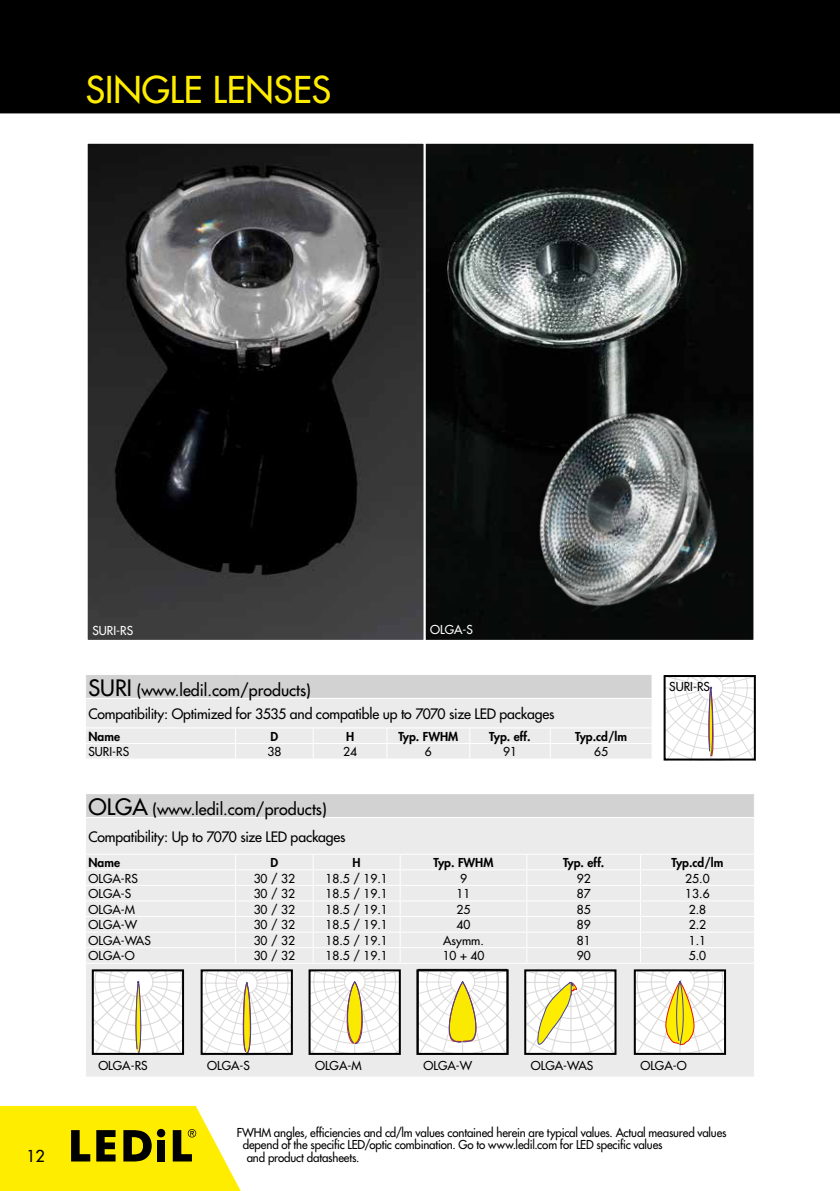
<style>
.page{position:relative;width:840px;height:1191px;background:#fff}
.page>*{position:absolute;margin:0;border:0;box-sizing:border-box;transform-origin:0 0}
.t1{font:500 36px "Futura Std";color:#ffed00}
.t2{font:500 16px "Futura Std";color:#000}
.t3{font:500 14px "Futura Std";letter-spacing:-.015em;color:#000}
.t4{font:500 12px "Futura Std";letter-spacing:-.005em;color:#000}
.t5{font:500 12px/12px "Futura Std";letter-spacing:-.005em;color:#000;scale:.96 1}
.t6{font:800 12px "Futura Std";color:#000}
.t7{font:500 12px "Futura Std";color:#fff}
.s1{font-size:22px}
</style>
<div class="page">
<div style="left:0;top:0;width:839px;height:113px;background:#000"></div>
<svg style="left:0;top:1106px;width:241px;height:85px;background:#e5d718"></svg>
<div style="left:86px;top:793px;width:668px;height:24px;background:#d2d2d2"></div>
<div style="left:86px;top:818px;width:667px;height:258px;background:#ebebeb"></div>
<hr style="left:85px;top:793px;width:150px;height:1px;background:#fff">
<hr style="left:235px;top:793px;width:78px;height:1px;background:#fff">
<hr style="left:313px;top:793px;width:87px;height:1px;background:#fff">
<hr style="left:400px;top:793px;width:126px;height:1px;background:#fff">
<hr style="left:526px;top:793px;width:114px;height:1px;background:#fff">
<hr style="left:640px;top:793px;width:114px;height:1px;background:#fff">
<hr style="left:85px;top:853px;width:150px;height:1px;background:#fff">
<hr style="left:235px;top:853px;width:78px;height:1px;background:#fff">
<hr style="left:313px;top:853px;width:87px;height:1px;background:#fff">
<hr style="left:400px;top:853px;width:126px;height:1px;background:#fff">
<hr style="left:526px;top:853px;width:114px;height:1px;background:#fff">
<hr style="left:640px;top:853px;width:114px;height:1px;background:#fff">
<hr style="left:85px;top:869px;width:150px;height:1px;background:#fff">
<hr style="left:235px;top:869px;width:78px;height:1px;background:#fff">
<hr style="left:313px;top:869px;width:87px;height:1px;background:#fff">
<hr style="left:400px;top:869px;width:126px;height:1px;background:#fff">
<hr style="left:526px;top:869px;width:114px;height:1px;background:#fff">
<hr style="left:640px;top:869px;width:114px;height:1px;background:#fff">
<hr style="left:85px;top:885px;width:150px;height:1px;background:#fff">
<hr style="left:235px;top:885px;width:78px;height:1px;background:#fff">
<hr style="left:313px;top:885px;width:87px;height:1px;background:#fff">
<hr style="left:400px;top:885px;width:126px;height:1px;background:#fff">
<hr style="left:526px;top:885px;width:114px;height:1px;background:#fff">
<hr style="left:640px;top:885px;width:114px;height:1px;background:#fff">
<hr style="left:85px;top:900px;width:150px;height:1px;background:#fff">
<hr style="left:235px;top:900px;width:78px;height:1px;background:#fff">
<hr style="left:313px;top:900px;width:87px;height:1px;background:#fff">
<hr style="left:400px;top:900px;width:126px;height:1px;background:#fff">
<hr style="left:526px;top:900px;width:114px;height:1px;background:#fff">
<hr style="left:640px;top:900px;width:114px;height:1px;background:#fff">
<hr style="left:85px;top:916px;width:150px;height:1px;background:#fff">
<hr style="left:235px;top:916px;width:78px;height:1px;background:#fff">
<hr style="left:313px;top:916px;width:87px;height:1px;background:#fff">
<hr style="left:400px;top:916px;width:126px;height:1px;background:#fff">
<hr style="left:526px;top:916px;width:114px;height:1px;background:#fff">
<hr style="left:640px;top:916px;width:114px;height:1px;background:#fff">
<hr style="left:85px;top:931px;width:150px;height:1px;background:#fff">
<hr style="left:235px;top:931px;width:78px;height:1px;background:#fff">
<hr style="left:313px;top:931px;width:87px;height:1px;background:#fff">
<hr style="left:400px;top:931px;width:126px;height:1px;background:#fff">
<hr style="left:526px;top:931px;width:114px;height:1px;background:#fff">
<hr style="left:640px;top:931px;width:114px;height:1px;background:#fff">
<hr style="left:85px;top:947px;width:150px;height:1px;background:#fff">
<hr style="left:235px;top:947px;width:78px;height:1px;background:#fff">
<svg style="left:235px;top:854px;width:1px;height:108px"></svg>
<hr style="left:313px;top:947px;width:87px;height:1px;background:#fff">
<svg style="left:312px;top:854px;width:1px;height:108px"></svg>
<hr style="left:400px;top:947px;width:126px;height:1px;background:#fff">
<svg style="left:399px;top:854px;width:1px;height:108px"></svg>
<hr style="left:526px;top:947px;width:114px;height:1px;background:#fff">
<svg style="left:526px;top:854px;width:1px;height:108px"></svg>
<hr style="left:640px;top:947px;width:114px;height:1px;background:#fff">
<svg style="left:639px;top:854px;width:1px;height:108px"></svg>
<svg style="left:753px;top:855px;width:1px;height:107px"></svg>
<hr style="left:85px;top:962px;width:150px;height:1px;background:#fff">
<hr style="left:235px;top:962px;width:78px;height:1px;background:#fff">
<hr style="left:313px;top:962px;width:87px;height:1px;background:#fff">
<hr style="left:400px;top:962px;width:126px;height:1px;background:#fff">
<hr style="left:526px;top:962px;width:114px;height:1px;background:#fff">
<hr style="left:640px;top:962px;width:114px;height:1px;background:#fff">
<svg style="left:85px;top:675px;width:567px;height:83px;background:#e4e4e4"></svg>
<svg style="left:665px;top:678px;width:90px;height:83px"></svg>
<div style="left:663px;top:675px;width:92px;height:85px;border:2px solid #000"></div>
<svg style="left:419px;top:972px;width:86px;height:80px"></svg>
<div style="left:416px;top:969px;width:92px;height:86px;border:2px solid #000"></div>
<svg style="left:311px;top:972px;width:86px;height:80px"></svg>
<div style="left:308px;top:969px;width:92px;height:86px;border:2px solid #000"></div>
<svg style="left:203px;top:972px;width:87px;height:80px"></svg>
<div style="left:200px;top:969px;width:93px;height:86px;border:2px solid #000"></div>
<svg style="left:95px;top:972px;width:86px;height:80px"></svg>
<div style="left:92px;top:969px;width:92px;height:86px;border:2px solid #000"></div>
<svg style="left:527px;top:972px;width:86px;height:80px"></svg>
<div style="left:524px;top:969px;width:92px;height:86px;border:2px solid #000"></div>
<svg style="left:636px;top:972px;width:86px;height:80px"></svg>
<div style="left:633px;top:969px;width:92px;height:86px;border:2px solid #000"></div>
<img style="left:89px;top:145px;width:663px;height:494px">
<div style="left:86px;top:142px;width:339px;height:500px;border:2px solid #fff"></div>
<img style="left:507px;top:384px;width:247px;height:256px">
<h1 class="t1" style="left:86px;top:67px;width:247px">SINGLE LENSES</h1>
<p class="t7" style="left:92px;top:623px;width:42px">SURI-RS</p>
<p class="t7" style="left:430px;top:622px;width:44px">OLGA-S</p>
<h2 class="t2" style="left:88px;top:679px;width:224px"><span class="s1">SURI</span> (www.ledil.com/products)</h2>
<p class="t3" style="left:88px;top:705px;width:467px">Compatibility: Optimized for 3535 and compatible up to 7070 size LED packages</p>
<p class="t6" style="left:88px;top:728px;width:33px">Name</p>
<p class="t6" style="left:270px;top:728px;width:9px">D</p>
<p class="t6" style="left:346px;top:728px;width:10px">H</p>
<p class="t6" style="left:398px;top:728px;width:61px">Typ. FWHM</p>
<p class="t6" style="left:489px;top:728px;width:43px">Typ. eff.</p>
<p class="t6" style="left:575px;top:728px;width:53px">Typ.cd/lm</p>
<p class="t4" style="left:88px;top:744px;width:42px">SURI-RS</p>
<p class="t4" style="left:267px;top:744px;width:15px">38</p>
<p class="t4" style="left:343px;top:744px;width:15px">24</p>
<p class="t4" style="left:424px;top:744px;width:8px">6</p>
<p class="t4" style="left:503px;top:744px;width:15px">91</p>
<p class="t4" style="left:594px;top:744px;width:15px">65</p>
<p class="t4" style="left:669px;top:678px;width:42px">SURI-RS</p>
<h2 class="t2" style="left:88px;top:798px;width:239px"><span class="s1">OLGA</span> (www.ledil.com/products)</h2>
<p class="t3" style="left:88px;top:827px;width:258px">Compatibility: Up to 7070 size LED packages</p>
<p class="t6" style="left:88px;top:855px;width:33px">Name</p>
<p class="t6" style="left:270px;top:855px;width:9px">D</p>
<p class="t6" style="left:352px;top:855px;width:10px">H</p>
<p class="t6" style="left:433px;top:855px;width:61px">Typ. FWHM</p>
<p class="t6" style="left:562px;top:855px;width:43px">Typ. eff.</p>
<p class="t6" style="left:671px;top:855px;width:53px">Typ.cd/lm</p>
<p class="t4" style="left:88px;top:870px;width:51px">OLGA-RS</p>
<p class="t4" style="left:253px;top:870px;width:43px">30 / 32</p>
<p class="t4" style="left:325px;top:870px;width:64px">18.5 / 19.1</p>
<p class="t4" style="left:460px;top:870px;width:8px">9</p>
<p class="t4" style="left:576px;top:870px;width:15px">92</p>
<p class="t4" style="left:685px;top:870px;width:26px">25.0</p>
<p class="t4" style="left:88px;top:886px;width:44px">OLGA-S</p>
<p class="t4" style="left:253px;top:886px;width:43px">30 / 32</p>
<p class="t4" style="left:325px;top:886px;width:64px">18.5 / 19.1</p>
<p class="t4" style="left:456px;top:886px;width:15px">11</p>
<p class="t4" style="left:576px;top:886px;width:15px">87</p>
<p class="t4" style="left:685px;top:886px;width:26px">13.6</p>
<p class="t4" style="left:88px;top:901px;width:48px">OLGA-M</p>
<p class="t4" style="left:253px;top:901px;width:43px">30 / 32</p>
<p class="t4" style="left:325px;top:901px;width:64px">18.5 / 19.1</p>
<p class="t4" style="left:456px;top:901px;width:15px">25</p>
<p class="t4" style="left:576px;top:901px;width:15px">85</p>
<p class="t4" style="left:688px;top:901px;width:19px">2.8</p>
<p class="t4" style="left:88px;top:917px;width:50px">OLGA-W</p>
<p class="t4" style="left:253px;top:917px;width:43px">30 / 32</p>
<p class="t4" style="left:325px;top:917px;width:64px">18.5 / 19.1</p>
<p class="t4" style="left:456px;top:917px;width:15px">40</p>
<p class="t4" style="left:576px;top:917px;width:15px">89</p>
<p class="t4" style="left:688px;top:917px;width:19px">2.2</p>
<p class="t4" style="left:88px;top:933px;width:64px">OLGA-WAS</p>
<p class="t4" style="left:253px;top:933px;width:43px">30 / 32</p>
<p class="t4" style="left:325px;top:933px;width:64px">18.5 / 19.1</p>
<p class="t4" style="left:443px;top:933px;width:42px">Asymm.</p>
<p class="t4" style="left:576px;top:933px;width:15px">81</p>
<p class="t4" style="left:688px;top:933px;width:19px">1.1</p>
<p class="t4" style="left:88px;top:948px;width:48px">OLGA-O</p>
<p class="t4" style="left:253px;top:948px;width:43px">30 / 32</p>
<p class="t4" style="left:325px;top:948px;width:64px">18.5 / 19.1</p>
<p class="t4" style="left:442px;top:948px;width:43px">10 + 40</p>
<p class="t4" style="left:576px;top:948px;width:15px">90</p>
<p class="t4" style="left:688px;top:948px;width:19px">5.0</p>
<p class="t4" style="left:98px;top:1058px;width:51px">OLGA-RS</p>
<p class="t4" style="left:207px;top:1058px;width:44px">OLGA-S</p>
<p class="t4" style="left:315px;top:1058px;width:48px">OLGA-M</p>
<p class="t4" style="left:423px;top:1058px;width:50px">OLGA-W</p>
<p class="t4" style="left:530px;top:1058px;width:64px">OLGA-WAS</p>
<p class="t4" style="left:640px;top:1058px;width:48px">OLGA-O</p>
<p class="t5" style="left:242px;top:1127px;width:505px;text-indent:-6px">FWHM angles, efficiencies and cd/lm values contained herein are typical values. Actual measured values depend of the specific LED/optic combination. Go to www.ledil.com for LED specific values</p>
<h2 class="t2" style="left:26px;top:1145px;width:20px">12</h2>
<p class="t5" style="left:246px;top:1151px;width:119px">and product datasheets.</p>
</div>
